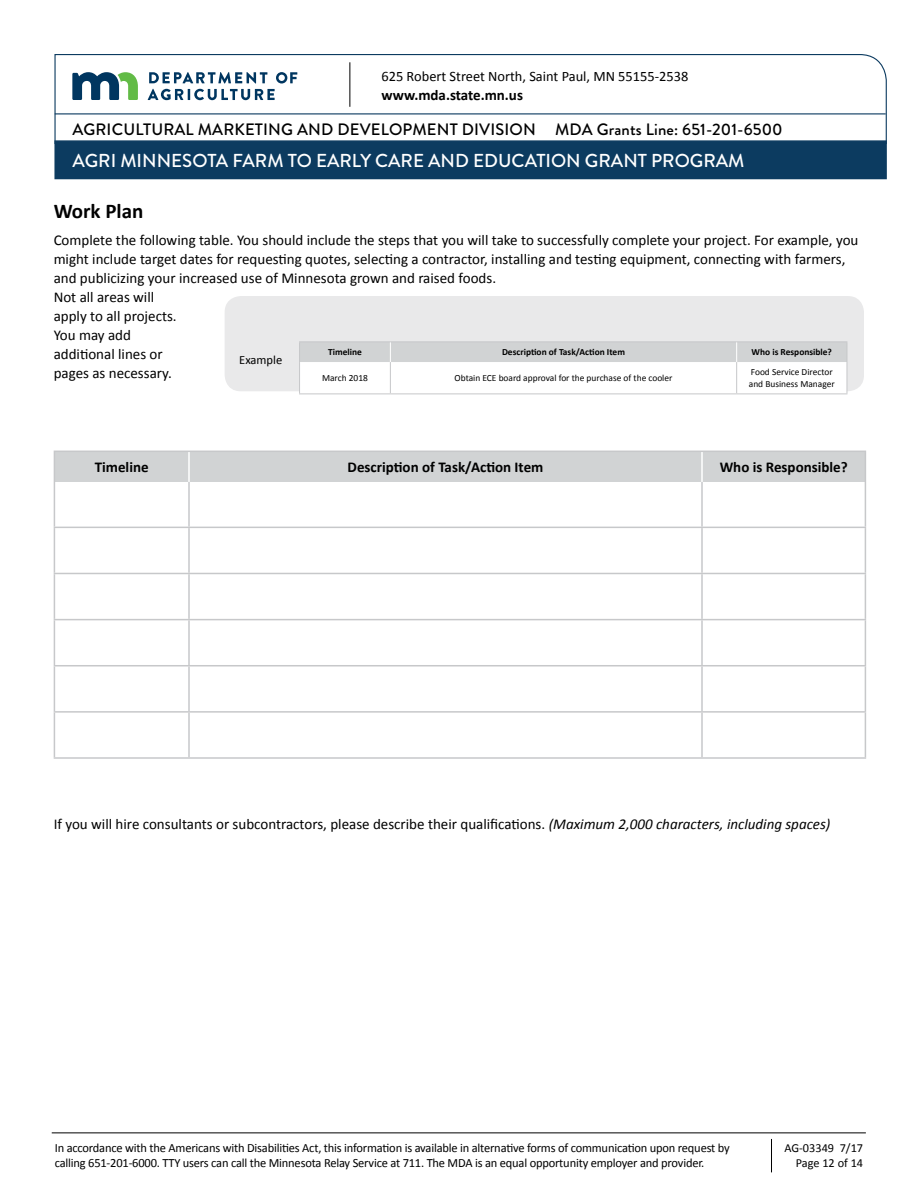
<style>
.page{position:relative;width:918px;height:1188px;background:#fff}
.page>*{position:absolute;margin:0;border:0;box-sizing:border-box;transform-origin:0 0}
.t1{font:700 21px "Calibri";color:#000}
.t2{font:500 18.75px "Brandon Grotesque";color:#fff}
.t3{font:500 16.5px "Brandon Grotesque";letter-spacing:.01em;color:#000}
.P1_calibri_55_10_pt{font:15px/19px "Calibri";color:#000}
.Application_P1{font:15px "Calibri";color:#000}
.P1_calibri_55_10_pt-2{font:700 15px "Calibri";color:#000}
.t4{font:14.4px "Calibri";color:#000}
.t5{font:12.6px/15px "Calibri";letter-spacing:-.015em;color:#000}
.t6{font:12.3px/14.7px "Calibri";color:#000;text-align:right}
.t7{font:9.45px/12.1px "Calibri";color:#000}
.t8{font:700 9.45px "Calibri";color:#000}
.s1{font-style:italic}
</style>
<div class="page">
<hr style="left:771px;top:1139px;width:1px;height:33px;background:#000">
<hr style="left:52px;top:1132px;width:814px;height:1px;background:#000">
<svg style="left:54px;top:54px;width:833px;height:86px"></svg>
<hr style="left:55px;top:113px;width:831px;height:1px;background:#0c3b60">
<div style="left:54px;top:140px;width:833px;height:39px;background:#0c3b60;border:2px solid #0c3b60"></div>
<svg style="left:72px;top:72px;width:66px;height:28px"></svg>
<svg style="left:148px;top:72px;width:149px;height:28px"></svg>
<hr style="left:350px;top:62px;width:1px;height:45px;background:#000">
<div style="left:225px;top:296px;width:639px;height:95px;background:#e9e9ea;border-radius:16px"></div>
<div style="left:55px;top:452px;width:810px;height:30px;background:#d1d3d4"></div>
<hr style="left:54px;top:482px;width:1px;height:45px;background:#c7c8ca">
<hr style="left:865px;top:482px;width:1px;height:45px;background:#c7c8ca">
<hr style="left:54px;top:527px;width:135px;height:1px;background:#c7c8ca">
<hr style="left:189px;top:527px;width:513px;height:1px;background:#c7c8ca">
<hr style="left:702px;top:527px;width:164px;height:1px;background:#c7c8ca">
<hr style="left:54px;top:451px;width:135px;height:1px;background:#c7c8ca">
<hr style="left:54px;top:452px;width:1px;height:30px;background:#c7c8ca">
<hr style="left:189px;top:451px;width:513px;height:1px;background:#c7c8ca">
<hr style="left:702px;top:451px;width:164px;height:1px;background:#c7c8ca">
<hr style="left:865px;top:452px;width:1px;height:30px;background:#c7c8ca">
<hr style="left:188px;top:452px;width:2px;height:30px;background:#fff">
<hr style="left:701px;top:452px;width:2px;height:30px;background:#fff">
<hr style="left:188px;top:482px;width:2px;height:45px;background:#c7c8ca">
<hr style="left:701px;top:482px;width:2px;height:45px;background:#c7c8ca">
<hr style="left:54px;top:528px;width:1px;height:45px;background:#c7c8ca">
<hr style="left:188px;top:528px;width:2px;height:45px;background:#c7c8ca">
<hr style="left:701px;top:528px;width:2px;height:45px;background:#c7c8ca">
<hr style="left:865px;top:528px;width:1px;height:45px;background:#c7c8ca">
<hr style="left:54px;top:573px;width:135px;height:1px;background:#c7c8ca">
<hr style="left:54px;top:574px;width:1px;height:45px;background:#c7c8ca">
<hr style="left:189px;top:573px;width:513px;height:1px;background:#c7c8ca">
<hr style="left:188px;top:574px;width:2px;height:45px;background:#c7c8ca">
<hr style="left:702px;top:573px;width:164px;height:1px;background:#c7c8ca">
<hr style="left:701px;top:574px;width:2px;height:45px;background:#c7c8ca">
<hr style="left:865px;top:574px;width:1px;height:45px;background:#c7c8ca">
<hr style="left:54px;top:619px;width:135px;height:1px;background:#c7c8ca">
<hr style="left:54px;top:620px;width:1px;height:45px;background:#c7c8ca">
<hr style="left:189px;top:619px;width:513px;height:1px;background:#c7c8ca">
<hr style="left:188px;top:620px;width:2px;height:45px;background:#c7c8ca">
<hr style="left:702px;top:619px;width:164px;height:1px;background:#c7c8ca">
<hr style="left:701px;top:620px;width:2px;height:45px;background:#c7c8ca">
<hr style="left:865px;top:620px;width:1px;height:45px;background:#c7c8ca">
<hr style="left:54px;top:665px;width:135px;height:1px;background:#c7c8ca">
<hr style="left:54px;top:666px;width:1px;height:45px;background:#c7c8ca">
<hr style="left:189px;top:665px;width:513px;height:1px;background:#c7c8ca">
<hr style="left:188px;top:666px;width:2px;height:45px;background:#c7c8ca">
<hr style="left:702px;top:665px;width:164px;height:1px;background:#c7c8ca">
<hr style="left:701px;top:666px;width:2px;height:45px;background:#c7c8ca">
<hr style="left:865px;top:666px;width:1px;height:45px;background:#c7c8ca">
<hr style="left:54px;top:711px;width:135px;height:2px;background:#c7c8ca">
<hr style="left:54px;top:713px;width:1px;height:44px;background:#c7c8ca">
<hr style="left:189px;top:711px;width:513px;height:2px;background:#c7c8ca">
<hr style="left:188px;top:713px;width:2px;height:44px;background:#c7c8ca">
<hr style="left:702px;top:711px;width:164px;height:2px;background:#c7c8ca">
<hr style="left:701px;top:713px;width:2px;height:44px;background:#c7c8ca">
<hr style="left:865px;top:713px;width:1px;height:44px;background:#c7c8ca">
<hr style="left:54px;top:757px;width:135px;height:2px;background:#c7c8ca">
<hr style="left:189px;top:757px;width:513px;height:2px;background:#c7c8ca">
<hr style="left:702px;top:757px;width:164px;height:2px;background:#c7c8ca">
<hr style="left:299px;top:341px;width:91px;height:1px;background:#c7c8ca">
<hr style="left:390px;top:341px;width:347px;height:1px;background:#c7c8ca">
<hr style="left:737px;top:341px;width:110px;height:1px;background:#c7c8ca">
<svg style="left:299px;top:342px;width:548px;height:52px;background:#eceded"></svg>
<hr style="left:390px;top:362px;width:1px;height:31px;background:#c7c8ca">
<hr style="left:736px;top:362px;width:1px;height:31px;background:#c7c8ca">
<p class="t4" style="left:382px;top:67px;width:308px">625 Robert Street North, Saint Paul, MN 55155-2538</p>
<p class="P1_calibri_55_10_pt-2" style="left:382px;top:85px;width:143px">www.mda.state.mn.us</p>
<p class="t3" style="left:72px;top:118px;width:712px">AGRICULTURAL MARKETING AND DEVELOPMENT DIVISION MDA Grants Line: 651-201-6500</p>
<p class="t2" style="left:72px;top:148px;width:674px">AGRI MINNESOTA FARM TO EARLY CARE AND EDUCATION GRANT PROGRAM</p>
<h2 class="t1" style="left:54px;top:198px;width:91px">Work Plan</h2>
<p class="P1_calibri_55_10_pt" style="left:54px;top:230px;width:806px">Complete the following table. You should include the steps that you will take to successfully complete your project. For example, you might include target dates for requesting quotes, selecting a contractor, installing and testing equipment, connecting with farmers, and publicizing your increased use of Minnesota grown and raised foods.<br>Not all areas will<br>apply to all projects.<br>You may add<br>additional lines or<br>pages as necessary.</p>
<p class="t8" style="left:328px;top:346px;width:35px">Timeline</p>
<p class="t8" style="left:502px;top:346px;width:124px">Description of Task/Action Item</p>
<p class="t8" style="left:752px;top:346px;width:82px">Who is Responsible?</p>
<p class="t7" style="left:322px;top:372px;width:47px">March 2018</p>
<p class="t7" style="left:455px;top:372px;width:219px">Obtain ECE board approval for the purchase of the cooler</p>
<p class="t7" style="left:749px;top:366px;width:87px">Food Service Director and Business Manager</p>
<p class="t5" style="left:239px;top:352px;width:45px">Example</p>
<p class="P1_calibri_55_10_pt-2" style="left:95px;top:458px;width:55px">Timeline</p>
<p class="P1_calibri_55_10_pt-2" style="left:348px;top:458px;width:197px">Description of Task/Action Item</p>
<p class="P1_calibri_55_10_pt-2" style="left:720px;top:458px;width:130px">Who is Responsible?</p>
<p class="Application_P1" style="left:54px;top:814px;width:778px">If you will hire consultants or subcontractors, please describe their qualifications. <span class="s1">(Maximum 2,000 characters, including spaces)</span></p>
<p class="t5" style="left:55px;top:1140px;width:677px">In accordance with the Americans with Disabilities Act, this information is available in alternative forms of communication upon request by calling 651-201-6000. TTY users can call the Minnesota Relay Service at 711. The MDA is an equal opportunity employer and provider.</p>
<p class="t6" style="left:784px;top:1141px;width:80px">AG-03349 7/17<br>Page 12 of 14</p>
</div>
